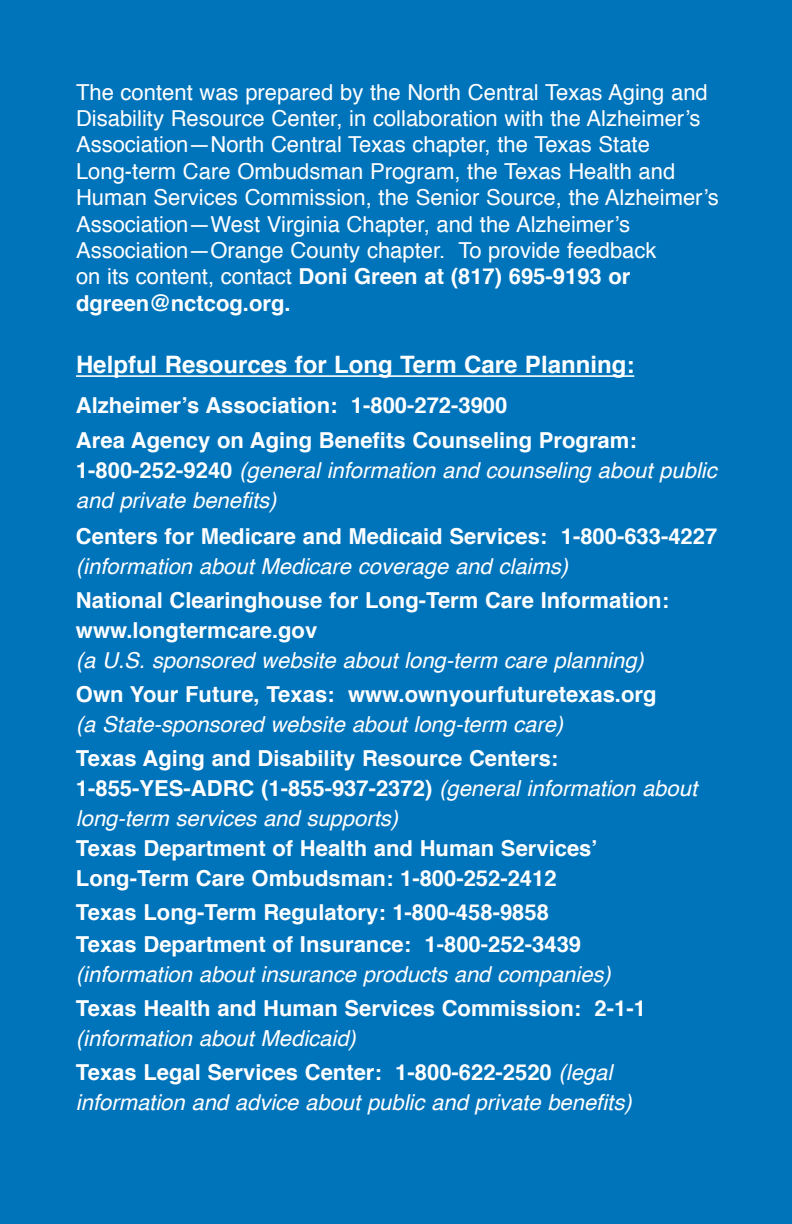
<style>
.page{position:relative;width:792px;height:1224px;background:#0074bb}
.page>*{position:absolute;margin:0;border:0;box-sizing:border-box;transform-origin:0 0}
.t1{font:700 24px "Helvetica";color:#fff}
.t2{font:700 22px/30px "Helvetica";color:#fff}
.t3{font:22px/26.4px "Helvetica";color:#fff}
.t4{font:italic 22px/30px "Helvetica";color:#fff}
.s1{font-weight:700}
.s2{font-weight:700;font-style:normal}
.s3{font-weight:400;font-style:italic}
</style>
<div class="page">
<hr style="left:76px;top:375px;width:558px;height:2px;background:#fff">
<p class="t3" style="left:76px;top:80px;width:644px">The content was prepared by the North Central Texas Aging and Disability Resource Center, in collaboration with the Alzheimer’s Association—North Central Texas chapter, the Texas State Long-term Care Ombudsman Program, the Texas Health and Human Services Commission, the Senior Source, the Alzheimer’s Association—West Virginia Chapter, and the Alzheimer’s Association—Orange County chapter. To provide feedback<br>on its content, contact <span class="s1">Doni Green at (817) 695-9193 or dgreen@nctcog.org.</span></p>
<p class="t1" style="left:76px;top:355px;width:560px">Helpful Resources for Long Term Care Planning:</p>
<p class="t2" style="left:76px;top:391px;width:562px;line-height:34px">Alzheimer’s Association: 1-800-272-3900<br>Area Agency on Aging Benefits Counseling Program:</p>
<p class="t4" style="left:76px;top:457px;width:642px"><span class="s2">1-800-252-9240</span> (general information and counseling about public and private benefits)</p>
<p class="t2" style="left:76px;top:523px;width:643px">Centers for Medicare and Medicaid Services: 1-800-633-4227</p>
<p class="t4" style="left:76px;top:553px;width:494px">(information about Medicare coverage and claims)</p>
<p class="t2" style="left:76px;top:587px;width:595px">National Clearinghouse for Long-Term Care Information: www.longtermcare.gov</p>
<p class="t4" style="left:76px;top:647px;width:569px">(a U.S. sponsored website about long-term care planning)</p>
<p class="t2" style="left:76px;top:681px;width:582px">Own Your Future, Texas: www.ownyourfuturetexas.org</p>
<p class="t4" style="left:76px;top:711px;width:489px">(a State-sponsored website about long-term care)</p>
<p class="t2" style="left:76px;top:745px;width:623px">Texas Aging and Disability Resource Centers:<br>1-855-YES-ADRC (1-855-937-2372) <span class="s3">(general information about long-term services and supports)</span></p>
<p class="t2" style="left:76px;top:835px;width:523px">Texas Department of Health and Human Services’<br>Long-Term Care Ombudsman: 1-800-252-2412</p>
<p class="t2" style="left:76px;top:898px;width:507px;line-height:32px">Texas Long-Term Regulatory: 1-800-458-9858<br>Texas Department of Insurance: 1-800-252-3439</p>
<p class="t4" style="left:76px;top:961px;width:536px">(information about insurance products and companies)</p>
<p class="t2" style="left:76px;top:995px;width:571px">Texas Health and Human Services Commission: 2-1-1</p>
<p class="t2" style="left:76px;top:1023px;width:538px;line-height:34px"><span class="s3">(information about Medicaid)<br></span>Texas Legal Services Center: 1-800-622-2520 <span class="s3">(legal</span></p>
<p class="t4" style="left:76px;top:1089px;width:557px">information and advice about public and private benefits)</p>
</div>
